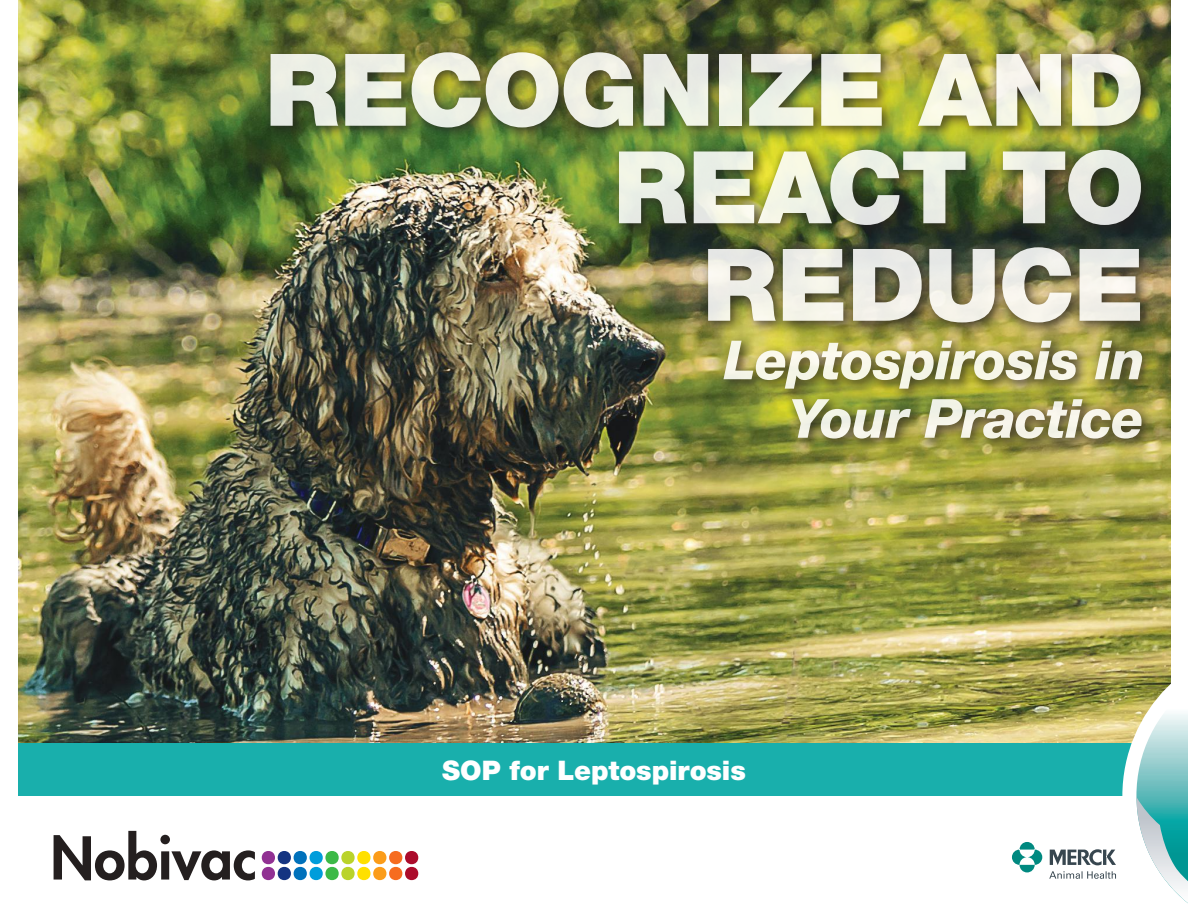
<style>
.page{position:relative;width:1188px;height:918px;background:#fff}
.page>*{position:absolute;margin:0;border:0;box-sizing:border-box;transform-origin:0 0}
.t1{font:900 100.5px/97.5px "Helvetica Neue LT Std";letter-spacing:-.005em;color:#fff;text-align:right}
.t2{font:italic 800 54px/58.5px "Helvetica Neue LT Std";letter-spacing:-.015em;color:#fff;text-align:right}
.t3{font:900 27px "Helvetica Neue LT Std";letter-spacing:-.005em;color:#fff}
</style>
<div class="page">
<img style="left:18px;top:0;width:1153px;height:744px">
<div style="left:11px;top:744px;width:1177px;height:52px;background:#19afac"></div>
<div style="left:0;top:0;width:18px;height:917px;background:#fff"></div>
<svg style="left:1122px;top:642px;width:66px;height:262px"></svg>
<svg style="left:1012px;top:842px;width:30px;height:30px"></svg>
<svg style="left:1049px;top:849px;width:67px;height:30px"></svg>
<div style="left:262px;top:44px;width:894px;height:408px;background:#241f1f;opacity:.8"></div>
<svg style="left:54px;top:831px;width:201px;height:49px"></svg>
<div style="left:262px;top:851px;width:13px;height:13px;background:#913193;border-radius:50%"></div>
<div style="left:262px;top:867px;width:13px;height:13px;background:#913193;border-radius:50%"></div>
<div style="left:278px;top:851px;width:13px;height:13px;background:#153481;border-radius:50%"></div>
<div style="left:278px;top:867px;width:13px;height:13px;background:#153481;border-radius:50%"></div>
<div style="left:294px;top:851px;width:13px;height:13px;background:#0071bb;border-radius:50%"></div>
<div style="left:294px;top:867px;width:13px;height:13px;background:#0071bb;border-radius:50%"></div>
<div style="left:310px;top:851px;width:13px;height:13px;background:#009ddb;border-radius:50%"></div>
<div style="left:310px;top:867px;width:13px;height:13px;background:#009ddb;border-radius:50%"></div>
<div style="left:325px;top:851px;width:14px;height:13px;background:#3cb947;border-radius:50%"></div>
<div style="left:325px;top:867px;width:14px;height:13px;background:#3cb947;border-radius:50%"></div>
<div style="left:341px;top:851px;width:14px;height:13px;background:#bad32b;border-radius:50%"></div>
<div style="left:341px;top:867px;width:14px;height:13px;background:#bad32b;border-radius:50%"></div>
<div style="left:357px;top:851px;width:14px;height:13px;background:#ffe000;border-radius:50%"></div>
<div style="left:357px;top:867px;width:14px;height:13px;background:#ffe000;border-radius:50%"></div>
<div style="left:373px;top:851px;width:13px;height:13px;background:#fb9c19;border-radius:50%"></div>
<div style="left:373px;top:867px;width:13px;height:13px;background:#fb9c19;border-radius:50%"></div>
<div style="left:389px;top:851px;width:13px;height:13px;background:#f66c20;border-radius:50%"></div>
<div style="left:389px;top:867px;width:13px;height:13px;background:#f66c20;border-radius:50%"></div>
<div style="left:405px;top:851px;width:13px;height:13px;background:#ac0b2b;border-radius:50%"></div>
<div style="left:405px;top:867px;width:13px;height:13px;background:#ac0b2b;border-radius:50%"></div>
<h1 class="t1" style="left:265px;top:41px;width:881px">RECOGNIZE AND<br>REACT TO<br>REDUCE</h1>
<p class="t2" style="left:724px;top:330px;width:422px">Leptospirosis in<br>Your Practice</p>
<p class="t3" style="left:442px;top:754px;width:305px">SOP for Leptospirosis</p>
</div>
